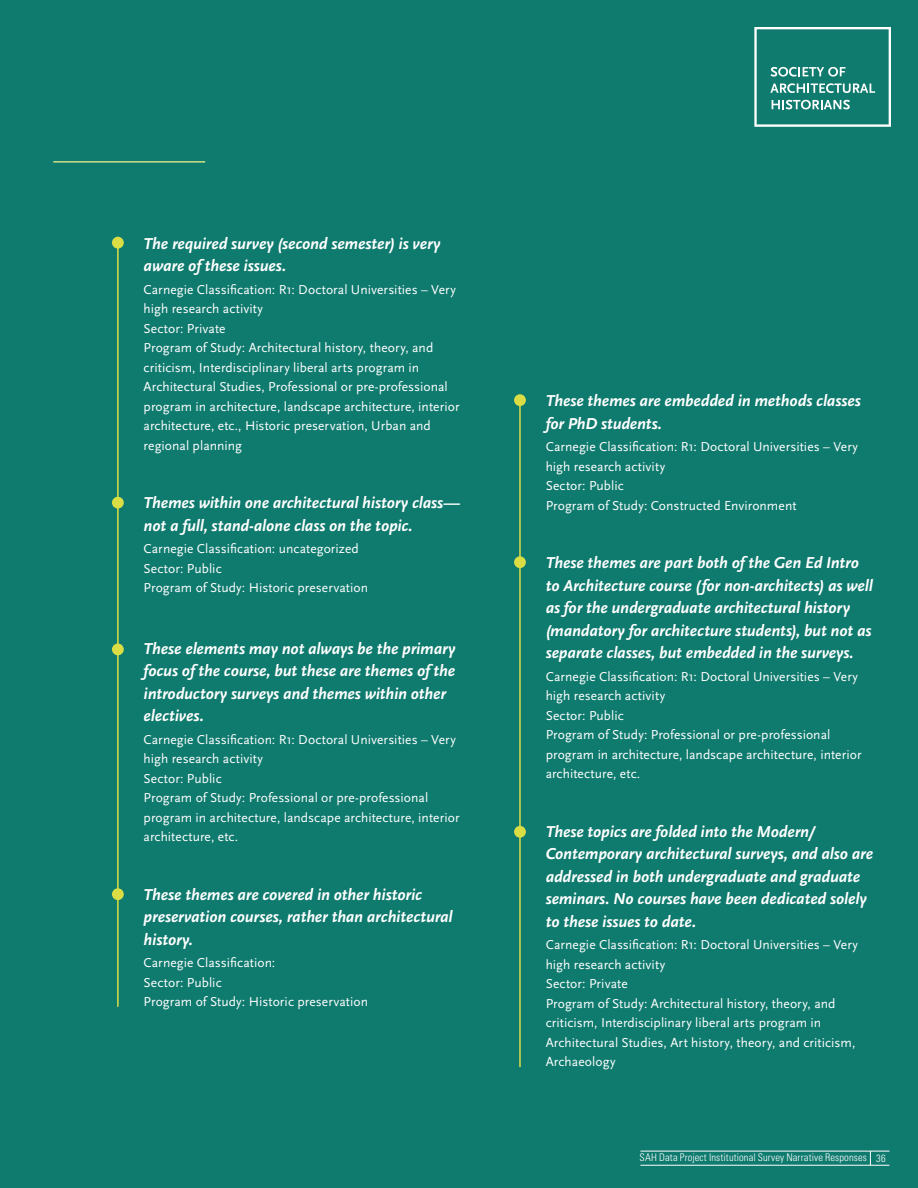
<style>
.page{position:relative;width:918px;height:1188px;background:#0f7a6e}
.page>*{position:absolute;margin:0;border:0;box-sizing:border-box;transform-origin:0 0}
.t1{font:italic 700 16.5px/22.5px "Scala Sans OT";letter-spacing:-.01em;color:#fff}
.t2{font:13.5px/19.5px "Scala Sans OT";letter-spacing:.005em;color:#fff}
.t3{font:10.5px "Univers LTCYR 47 Light Cond";letter-spacing:.01em;color:#fff}
</style>
<div class="page">
<hr style="left:640px;top:1165px;width:249px;height:1px;background:#fff">
<hr style="left:640px;top:1151px;width:249px;height:1px;background:#fff">
<svg style="left:870px;top:1151px;width:1px;height:14px"></svg>
<svg style="left:754px;top:27px;width:137px;height:100px"></svg>
<hr style="left:53px;top:161px;width:152px;height:2px;background:#cde086">
<hr style="left:117px;top:237px;width:2px;height:770px;background:#dbdd45">
<div style="left:112px;top:237px;width:12px;height:12px;background:#dbdd45;border-radius:50%"></div>
<hr style="left:519px;top:397px;width:2px;height:670px;background:#dbdd45">
<div style="left:514px;top:556px;width:12px;height:12px;background:#dbdd45;border-radius:50%"></div>
<div style="left:514px;top:394px;width:12px;height:12px;background:#dbdd45;border-radius:50%"></div>
<div style="left:112px;top:497px;width:12px;height:12px;background:#dbdd45;border-radius:50%"></div>
<div style="left:112px;top:644px;width:12px;height:11px;background:#dbdd45;border-radius:50%"></div>
<div style="left:112px;top:888px;width:12px;height:12px;background:#dbdd45;border-radius:50%"></div>
<div style="left:514px;top:826px;width:12px;height:12px;background:#dbdd45;border-radius:50%"></div>
<p class="t1" style="left:144px;top:233px;width:298px">The required survey (second semester) is very aware of these issues.</p>
<p class="t2" style="left:144px;top:280px;width:317px">Carnegie Classification: R1: Doctoral Universities – Very high research activity<br>Sector: Private<br>Program of Study: Architectural history, theory, and criticism, Interdisciplinary liberal arts program in Architectural Studies, Professional or pre-professional program in architecture, landscape architecture, interior architecture, etc., Historic preservation, Urban and regional planning</p>
<p class="t1" style="left:144px;top:492px;width:318px">Themes within one architectural history class— not a full, stand-alone class on the topic.</p>
<p class="t2" style="left:144px;top:540px;width:226px">Carnegie Classification: uncategorized<br>Sector: Public<br>Program of Study: Historic preservation</p>
<p class="t1" style="left:144px;top:638px;width:313px">These elements may not always be the primary focus of the course, but these are themes of the introductory surveys and themes within other electives.</p>
<p class="t2" style="left:144px;top:730px;width:317px">Carnegie Classification: R1: Doctoral Universities – Very high research activity<br>Sector: Public<br>Program of Study: Professional or pre-professional program in architecture, landscape architecture, interior architecture, etc.</p>
<p class="t1" style="left:144px;top:884px;width:311px">These themes are covered in other historic preservation courses, rather than architectural history.</p>
<p class="t2" style="left:144px;top:954px;width:226px">Carnegie Classification:<br>Sector: Public<br>Program of Study: Historic preservation</p>
<p class="t1" style="left:546px;top:390px;width:317px">These themes are embedded in methods classes for PhD students.</p>
<p class="t2" style="left:546px;top:438px;width:314px">Carnegie Classification: R1: Doctoral Universities – Very high research activity<br>Sector: Public<br>Program of Study: Constructed Environment</p>
<p class="t1" style="left:546px;top:552px;width:329px">These themes are part both of the Gen Ed Intro to Architecture course (for non-architects) as well as for the undergraduate architectural history (mandatory for architecture students), but not as separate classes, but embedded in the surveys.</p>
<p class="t2" style="left:546px;top:667px;width:317px">Carnegie Classification: R1: Doctoral Universities – Very high research activity<br>Sector: Public<br>Program of Study: Professional or pre-professional program in architecture, landscape architecture, interior architecture, etc.</p>
<p class="t1" style="left:546px;top:821px;width:329px">These topics are folded into the Modern/ Contemporary architectural surveys, and also are addressed in both undergraduate and graduate seminars. No courses have been dedicated solely to these issues to date.</p>
<p class="t2" style="left:546px;top:936px;width:314px">Carnegie Classification: R1: Doctoral Universities – Very high research activity<br>Sector: Private<br>Program of Study: Architectural history, theory, and criticism, Interdisciplinary liberal arts program in Architectural Studies, Art history, theory, and criticism, Archaeology</p>
<p class="t3" style="left:640px;top:1151px;width:248px">SAH Data Project Institutional Survey Narrative Responses 36</p>
</div>
